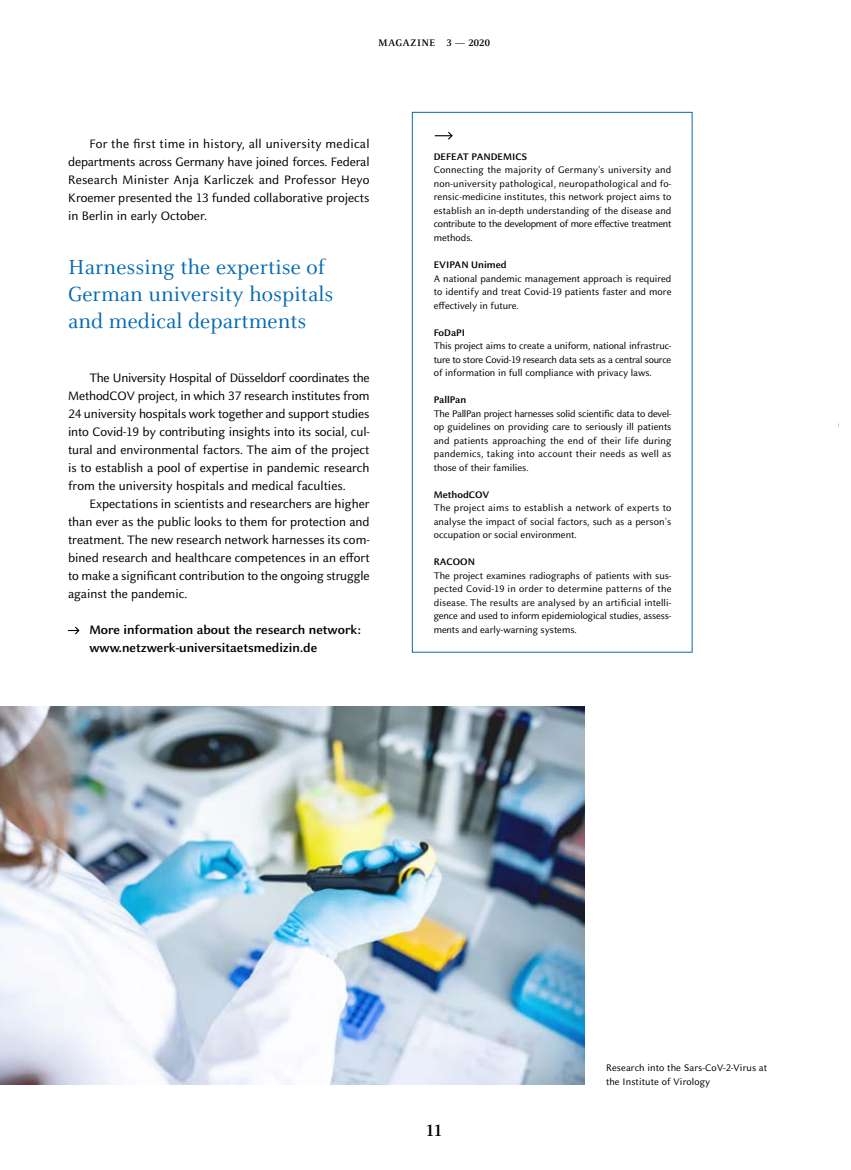
<style>
.page{position:relative;width:851px;height:1170px;background:#fff}
.page>*{position:absolute;margin:0;border:0;box-sizing:border-box;transform-origin:0 0}
.t1{font:22.5px/27px "Celeste Pro";letter-spacing:.005em;color:#0069b4}
.t2{font:700 18px "Celeste Pro";color:#000}
.t3{font:13.5px/18px "Celeste Sans Pro";color:#000;text-align:justify}
.t4{font:700 13.5px/18px "Celeste Sans Pro";color:#000}
.t5{font:10.5px/13.5px "Celeste Sans Pro";color:#000;text-align:justify}
.t6{font:700 10.5px "Celeste Sans Pro";color:#000}
.t7{font:700 10.5px "Celeste Pro";letter-spacing:.03em;color:#000}
</style>
<div class="page">
<img style="left:0;top:706px;width:584px;height:378px">
<div style="left:412px;top:112px;width:280px;height:540px;border:1px solid #0069b4"></div>
<svg style="left:68px;top:626px;width:12px;height:9px"></svg>
<svg style="left:435px;top:132px;width:18px;height:8px"></svg>
<p class="t7" style="left:378px;top:36px;width:113px">MAGAZINE 3 — 2020</p>
<p class="t3" style="left:68px;top:134px;width:303px;text-indent:21px">For the first time in history, all university medical departments across Germany have joined forces. Federal Research Minister Anja Karliczek and Professor Heyo Kroemer presented the 13 funded collaborative projects in Berlin in early October.</p>
<h1 class="t1" style="left:68px;top:253px;width:267px">Harnessing the expertise of<br>German university hospitals and medical departments</h1>
<p class="t3" style="left:68px;top:368px;width:303px;text-indent:21px">The University Hospital of Düsseldorf coordinates the MethodCOV project, in which 37 research institutes from 24 university hospitals work together and support studies into Covid-19 by contributing insights into its social, cul&shy;tural and environmental factors. The aim of the project is to establish a pool of expertise in pandemic research from the university hospitals and medical faculties.</p>
<p class="t3" style="left:68px;top:494px;width:303px;text-indent:21px">Expectations in scientists and researchers are higher than ever as the public looks to them for protection and treatment. The new research network harnesses its com&shy;bined research and healthcare competences in an effort to make a significant contribution to the ongoing struggle against the pandemic.</p>
<p class="t4" style="left:89px;top:620px;width:273px">More information about the research network: www.netzwerk-universitaetsmedizin.de</p>
<p class="t6" style="left:433px;top:150px;width:95px">DEFEAT PANDEMICS</p>
<p class="t5" style="left:433px;top:163px;width:239px">Connecting the majority of Germany’s university and non-university pathological, neuropathological and fo&shy;rensic-medicine institutes, this network project aims to establish an in-depth understanding of the disease and contribute to the development of more effective treatment methods.</p>
<p class="t6" style="left:433px;top:258px;width:74px">EVIPAN Unimed</p>
<p class="t5" style="left:433px;top:271px;width:239px">A national pandemic management approach is required to identify and treat Covid-19 patients faster and more effectively in future.</p>
<p class="t6" style="left:433px;top:325px;width:33px">FoDaPI</p>
<p class="t5" style="left:433px;top:338px;width:239px">This project aims to create a uniform, national infrastruc&shy;ture to store Covid-19 research data sets as a central source of information in full compliance with privacy laws.</p>
<p class="t6" style="left:433px;top:393px;width:34px">PallPan</p>
<p class="t5" style="left:433px;top:406px;width:239px">The PallPan project harnesses solid scientific data to devel&shy;op guidelines on providing care to seriously ill patients and patients approaching the end of their life during pandemics, taking into account their needs as well as those of their families.</p>
<p class="t6" style="left:433px;top:487px;width:57px">MethodCOV</p>
<p class="t5" style="left:433px;top:501px;width:239px">The project aims to establish a network of experts to analyse the impact of social factors, such as a person's occupation or social environment.</p>
<p class="t6" style="left:433px;top:555px;width:43px">RACOON</p>
<p class="t5" style="left:433px;top:568px;width:239px">The project examines radiographs of patients with sus&shy;pected Covid-19 in order to determine patterns of the disease. The results are analysed by an artificial intelli&shy;gence and used to inform epidemiological studies, assess&shy;ments and early-warning systems.</p>
<h2 class="t2" style="left:426px;top:1118px;width:17px">11</h2>
<p class="t5" style="left:606px;top:1060px;width:163px">Research into the Sars-CoV-2-Virus at the Institute of Virology</p>
</div>
